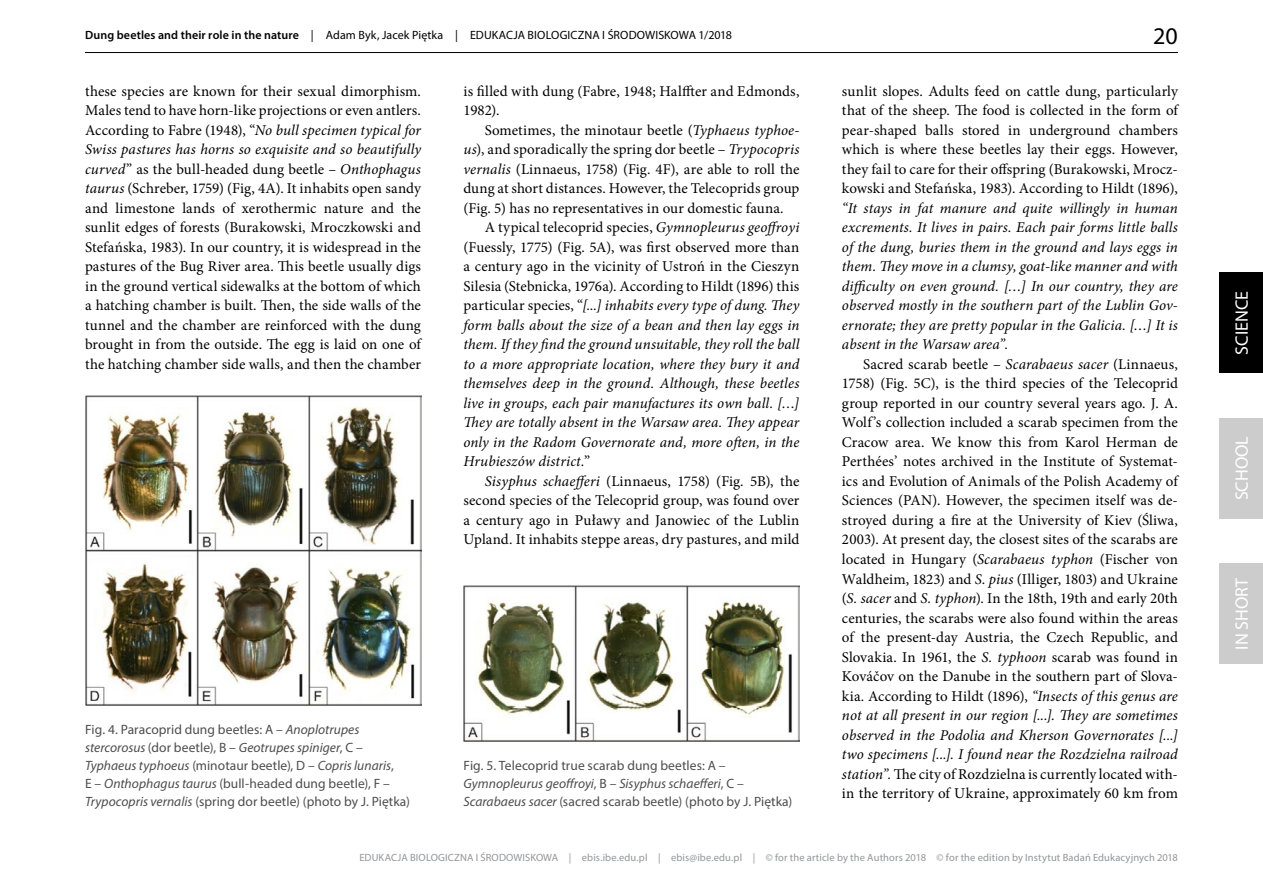
<style>
.page{position:relative;width:1263px;height:893px;background:#fff}
.page>*{position:absolute;margin:0;border:0;box-sizing:border-box;transform-origin:0 0}
.t1{font:24px "Myriad Pro";color:#000}
.t2{font:18px "Myriad Pro";color:#fff}
.t3{font:15px/19.5px "Minion Pro";color:#000;text-align:justify}
.t4{font:italic 15px/19.5px "Minion Pro";letter-spacing:.005em;color:#000;text-align:justify}
.t5{font:13.5px/18px "Myriad Pro";letter-spacing:.005em;color:#4d4d4d}
.t6{font:12px "Myriad Pro";letter-spacing:.005em;color:#000}
.t7{font:10.5px "Myriad Pro";letter-spacing:.015em;color:#939598}
.s1{font-weight:600}
.s2{font-style:italic}
.s3{font-style:normal}
</style>
<div class="page">
<hr style="left:85px;top:52px;width:1093px;height:1px;background:#000">
<div style="left:1219px;top:272px;width:44px;height:101px;background:#000"></div>
<div style="left:1219px;top:563px;width:44px;height:101px;background:#ccc"></div>
<div style="left:1219px;top:418px;width:44px;height:100px;background:#ccc"></div>
<img style="left:85px;top:396px;width:336px;height:309px">
<img style="left:463px;top:585px;width:336px;height:156px">
<p class="t6" style="left:85px;top:27px;width:648px"><span class="s1">Dung beetles and their role in the nature</span> | Adam Byk, Jacek Piętka | EDUKACJA BIOLOGICZNA I ŚRODOWISKOWA 1/2018</p>
<h1 class="t1" style="left:1153px;top:21px;width:26px">20</h1>
<p class="t3" style="left:85px;top:81px;width:337px">these species are known for their sexual dimorphism.<br>Males tend to have horn-like projections or even antlers.<br>According to Fabre (1948), “<span class="s2">No bull specimen typical for Swiss pastures has horns so exquisite and so beautifully curved</span>” as the bull-headed dung beetle – <span class="s2">Onthophagus taurus</span> (Schreber, 1759) (Fig, 4A). It inhabits open sandy and limestone lands of xerothermic nature and the sunlit edges of forests (Burakowski, Mroczkowski and Stefańska, 1983). In our country, it is widespread in the pastures of the Bug River area. This beetle usually digs in the ground vertical sidewalks at the bottom of which a hatching chamber is built. Then, the side walls of the tunnel and the chamber are reinforced with the dung brought in from the outside. The egg is laid on one of the hatching chamber side walls, and then the chamber</p>
<p class="t3" style="left:463px;top:81px;width:337px">is filled with dung (Fabre, 1948; Halffter and Edmonds,<br>1982).</p>
<p class="t3" style="left:463px;top:120px;width:337px;text-indent:21px">Sometimes, the minotaur beetle (<span class="s2">Typhaeus typhoe&shy;us</span>), and sporadically the spring dor beetle – <span class="s2">Trypocopris vernalis</span> (Linnaeus, 1758) (Fig. 4F), are able to roll the dung at short distances. However, the Telecoprids group (Fig. 5) has no representatives in our domestic fauna.</p>
<p class="t4" style="left:463px;top:218px;width:337px;text-indent:21px"><span class="s3">A typical telecoprid species,</span> Gymnopleurus geoffroyi <span class="s3">(Fuessly, 1775) (Fig. 5A), was first observed more than a century ago in the vicinity of Ustroń in the Cieszyn Silesia (Stebnicka, 1976a). According to Hildt (1896) this particular species, “</span>[...] inhabits every type of dung. They form balls about the size of a bean and then lay eggs in them. If they find the ground unsuitable, they roll the ball to a more appropriate location, where they bury it and themselves deep in the ground. Although, these beetles live in groups, each pair manufactures its own ball. […] They are totally absent in the Warsaw area. They appear only in the Radom Governorate and, more often, in the Hrubieszów district.<span class="s3">”</span></p>
<p class="t3" style="left:463px;top:471px;width:337px;text-indent:21px"><span class="s2">Sisyphus schaefferi</span> (Linnaeus, 1758) (Fig. 5B), the second species of the Telecoprid group, was found over a century ago in Puławy and Janowiec of the Lublin Upland. It inhabits steppe areas, dry pastures, and mild</p>
<p class="t5" style="left:85px;top:720px;width:326px">Fig. 4. Paracoprid dung beetles: A – <span class="s2">Anoplotrupes stercorosus</span> (dor beetle), B – <span class="s2">Geotrupes spiniger</span>, C – <span class="s2">Typhaeus typhoeus</span> (minotaur beetle), D – <span class="s2">Copris lunaris</span>,<br>E – <span class="s2">Onthophagus taurus</span> (bull-headed dung beetle), F – <span class="s2">Trypocopris vernalis</span> (spring dor beetle) (photo by J. Piętka)</p>
<p class="t5" style="left:463px;top:756px;width:330px">Fig. 5. Telecoprid true scarab dung beetles: A –<br><span class="s2">Gymnopleurus geoffroyi</span>, B – <span class="s2">Sisyphus schaefferi</span>, C –<br><span class="s2">Scarabaeus sacer</span> (sacred scarab beetle) (photo by J. Piętka)</p>
<p class="t3" style="left:842px;top:81px;width:337px">sunlit slopes. Adults feed on cattle dung, particularly that of the sheep. The food is collected in the form of pear-shaped balls stored in underground chambers which is where these beetles lay their eggs. However, they fail to care for their offspring (Burakowski, Mrocz&shy;kowski and Stefańska, 1983). According to Hildt (1896),</p>
<p class="t4" style="left:842px;top:198px;width:337px">“It stays in fat manure and quite willingly in human excrements. It lives in pairs. Each pair forms little balls of the dung, buries them in the ground and lays eggs in them. They move in a clumsy, goat-like manner and with difficulty on even ground. […] In our country, they are observed mostly in the southern part of the Lublin Gov&shy;ernorate; they are pretty popular in the Galicia. […] It is absent in the Warsaw area”.</p>
<p class="t3" style="left:842px;top:354px;width:337px;text-indent:21px">Sacred scarab beetle – <span class="s2">Scarabaeus sacer</span> (Linnaeus, 1758) (Fig. 5C), is the third species of the Telecoprid group reported in our country several years ago. J. A.<br>Wolf’s collection included a scarab specimen from the Cracow area. We know this from Karol Herman de Perthées’ notes archived in the Institute of Systemat&shy;ics and Evolution of Animals of the Polish Academy of Sciences (PAN). However, the specimen itself was de&shy;stroyed during a fire at the University of Kiev (Śliwa, 2003). At present day, the closest sites of the scarabs are located in Hungary (<span class="s2">Scarabaeus typhon</span> (Fischer von Waldheim, 1823) and <span class="s2">S</span>. <span class="s2">pius</span> (Illiger, 1803) and Ukraine (<span class="s2">S. sacer</span> and <span class="s2">S. typhon</span>). In the 18th, 19th and early 20th centuries, the scarabs were also found within the areas of the present-day Austria, the Czech Republic, and Slovakia. In 1961, the <span class="s2">S. typhoon</span> scarab was found in Kováčov on the Danube in the southern part of Slova&shy;kia. According to Hildt (1896), <span class="s2">“Insects of this genus are not at all present in our region [...]. They are sometimes observed in the Podolia and Kherson Governorates [...] two specimens [...]. I found near the Rozdzielna railroad station”.</span> The city of Rozdzielna is currently located with&shy;in the territory of Ukraine, approximately 60 km from</p>
<p class="t7" style="left:359px;top:851px;width:820px">EDUKACJA BIOLOGICZNA I ŚRODOWISKOWA | ebis.ibe.edu.pl | ebis@ibe.edu.pl | © for the article by the Authors 2018 © for the edition by Instytut Badań Edukacyjnych 2018</p>
<p class="t2" style="left:1230px;top:355px;width:65px;rotate:-90deg">SCIENCE</p>
<p class="t2" style="left:1230px;top:500px;width:66px;rotate:-90deg">SCHOOL</p>
<p class="t2" style="left:1230px;top:650px;width:73px;rotate:-90deg">IN SHORT</p>
</div>
